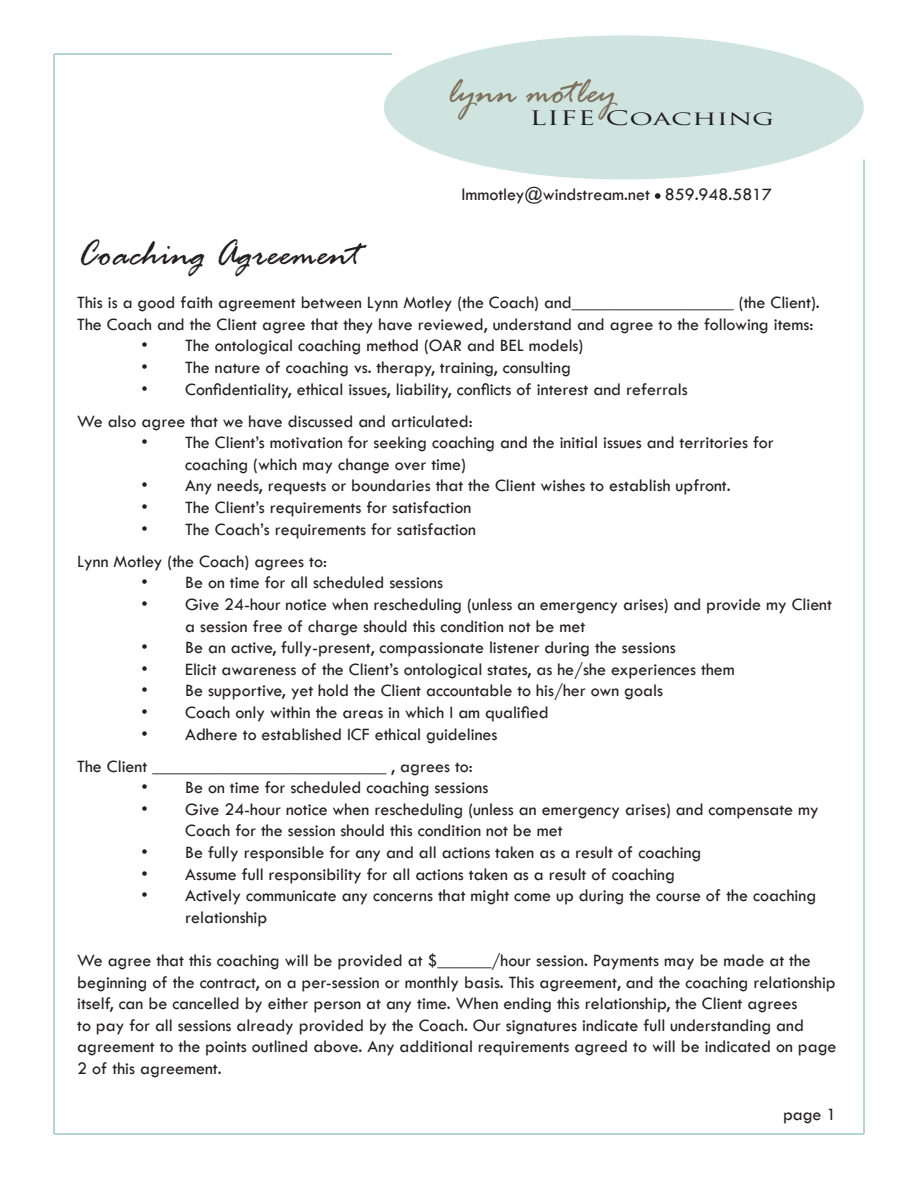
<style>
.page{position:relative;width:918px;height:1188px;background:#fff}
.page>*{position:absolute;margin:0;border:0;box-sizing:border-box;transform-origin:0 0}
.t1{font:italic 39px "Rage";color:#231f20}
.t2{font:italic 39px "Rage";color:#7d715b}
.t3{font:19.5px "Trajan Pro";letter-spacing:.01em;color:#231f20;scale:1.5 1}
.t4{font:18px/21.6px "Tw Cen";color:#231f20}
</style>
<div class="page">
<div style="left:383px;top:35px;width:481px;height:145px;background:#d0e4df;border-radius:50%"></div>
<svg style="left:655px;top:193px;width:6px;height:6px"></svg>
<hr style="left:53px;top:54px;width:2px;height:1080px;background:#b1d4ce">
<hr style="left:54px;top:1133px;width:810px;height:2px;background:#b1d4ce">
<hr style="left:863px;top:160px;width:2px;height:974px;background:#b1d4ce">
<hr style="left:54px;top:53px;width:338px;height:2px;background:#b1d4ce">
<p class="t2" style="left:448px;top:71px;width:170px">lynn motley</p>
<p class="t3" style="left:529px;top:106px;width:165px">LIFE Coaching</p>
<p class="t4" style="left:461px;top:183px;width:312px">lmmotley@windstream.net 859.948.5817</p>
<p class="t1" style="left:77px;top:233px;width:284px">Coaching Agreement</p>
<p class="t4" style="left:77px;top:292px;width:744px">This is a good faith agreement between Lynn Motley (the Coach) and__________________ (the Client).<br>The Coach and the Client agree that they have reviewed, understand and agree to the following items:</p>
<p class="t4" style="left:142px;top:335px;width:443px">• The ontological coaching method (OAR and BEL models)</p>
<p class="t4" style="left:142px;top:356px;width:431px">• The nature of coaching vs. therapy, training, consulting</p>
<p class="t4" style="left:142px;top:378px;width:548px">• Confidentiality, ethical issues, liability, conflicts of interest and referrals</p>
<p class="t4" style="left:77px;top:410px;width:397px">We also agree that we have discussed and articulated:</p>
<p class="t4" style="left:185px;top:432px;width:590px;text-indent:-44px">• The Client’s motivation for seeking coaching and the initial issues and territories for coaching (which may change over time)</p>
<p class="t4" style="left:142px;top:475px;width:591px">• Any needs, requests or boundaries that the Client wishes to establish upfront.</p>
<p class="t4" style="left:142px;top:497px;width:331px">• The Client’s requirements for satisfaction</p>
<p class="t4" style="left:142px;top:518px;width:336px">• The Coach’s requirements for satisfaction</p>
<p class="t4" style="left:77px;top:550px;width:251px">Lynn Motley (the Coach) agrees to:</p>
<p class="t4" style="left:142px;top:572px;width:303px">• Be on time for all scheduled sessions</p>
<p class="t4" style="left:185px;top:593px;width:648px;text-indent:-44px">• Give 24-hour notice when rescheduling (unless an emergency arises) and provide my Client a session free of charge should this condition not be met</p>
<p class="t4" style="left:142px;top:637px;width:536px">• Be an active, fully-present, compassionate listener during the sessions</p>
<p class="t4" style="left:142px;top:658px;width:595px">• Elicit awareness of the Client’s ontological states, as he/she experiences them</p>
<p class="t4" style="left:142px;top:680px;width:523px">• Be supportive, yet hold the Client accountable to his/her own goals</p>
<p class="t4" style="left:142px;top:701px;width:409px">• Coach only within the areas in which I am qualified</p>
<p class="t4" style="left:142px;top:723px;width:358px">• Adhere to established ICF ethical guidelines</p>
<p class="t4" style="left:77px;top:755px;width:397px">The Client __________________________ , agrees to:</p>
<p class="t4" style="left:142px;top:777px;width:348px">• Be on time for scheduled coaching sessions</p>
<p class="t4" style="left:185px;top:798px;width:635px;text-indent:-44px">• Give 24-hour notice when rescheduling (unless an emergency arises) and compensate my<br>Coach for the session should this condition not be met</p>
<p class="t4" style="left:142px;top:842px;width:561px">• Be fully responsible for any and all actions taken as a result of coaching</p>
<p class="t4" style="left:142px;top:863px;width:535px">• Assume full responsibility for all actions taken as a result of coaching</p>
<p class="t4" style="left:185px;top:885px;width:633px;text-indent:-44px">• Actively communicate any concerns that might come up during the course of the coaching relationship</p>
<p class="t4" style="left:77px;top:950px;width:761px">We agree that this coaching will be provided at $______/hour session. Payments may be made at the beginning of the contract, on a per-session or monthly basis. This agreement, and the coaching relationship itself, can be cancelled by either person at any time. When ending this relationship, the Client agrees<br>to pay for all sessions already provided by the Coach. Our signatures indicate full understanding and agreement to the points outlined above. Any additional requirements agreed to will be indicated on page 2 of this agreement.</p>
<p class="t4" style="left:783px;top:1104px;width:55px">page 1</p>
</div>
